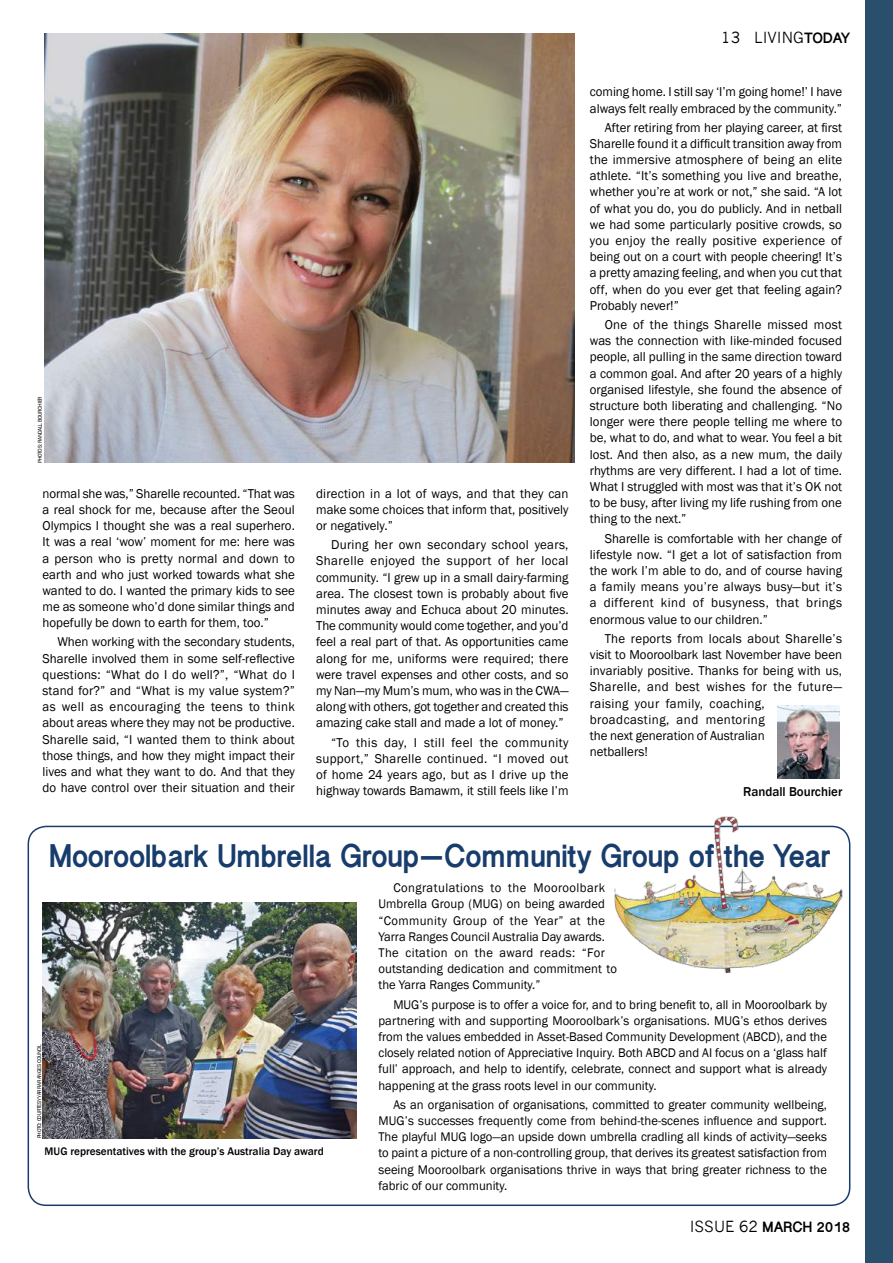
<style>
.page{position:relative;width:893px;height:1263px;background:#fff}
.page>*{position:absolute;margin:0;border:0;box-sizing:border-box;transform-origin:0 0}
.t1{font:700 33px "Myanmar Sangam MN";letter-spacing:-.01em;color:#183d6d;scale:.95 1}
.t2{font:700 15px "Myanmar Sangam MN";color:#000}
.t3{font:15px "News Gothic";color:#000}
.t4{font:13.2px/16.2px "Franklin Gothic";color:#000;text-align:justify}
.t5{font:500 13.2px "Franklin Gothic";color:#000}
.t6{font:12.9px/16.2px "Franklin Gothic";letter-spacing:.005em;color:#000;text-align:justify}
.t7{font:500 11.25px "Franklin Gothic";color:#000}
.t8{font:5.55px "Franklin Gothic";letter-spacing:-.05em;color:#000}
.s1{font-family:"Myanmar Sangam MN";font-weight:700}
.s2{font-family:"News Gothic";font-weight:400}
</style>
<div class="page">
<div style="left:865px;top:0;width:28px;height:1263px;background:#294f6c"></div>
<img style="left:777px;top:705px;width:62px;height:73px">
<img style="left:45px;top:33px;width:529px;height:430px">
<div style="left:28px;top:826px;width:822px;height:380px;border:2px solid #183d6d;border-radius:18px"></div>
<img style="left:43px;top:902px;width:314px;height:237px">
<img style="left:615px;top:816px;width:227px;height:157px">
<p class="t8" style="left:37px;top:463px;width:68px;rotate:-90deg">PHOTOS: RANDALL BOURCHIER</p>
<p class="t4" style="left:42px;top:485px;width:254px">normal she was,” Sharelle recounted. “That was a real shock for me, because after the Seoul Olympics I thought she was a real superhero.<br>It was a real ‘wow’ moment for me: here was a person who is pretty normal and down to earth and who just worked towards what she wanted to do. I wanted the primary kids to see me as someone who’d done similar things and hopefully be down to earth for them, too.”</p>
<p class="t4" style="left:42px;top:634px;width:254px;text-indent:15px">When working with the secondary students, Sharelle involved them in some self-reflective questions: “What do I do well?”, “What do I stand for?” and “What is my value system?” as well as encouraging the teens to think about areas where they may not be productive.<br>Sharelle said, “I wanted them to think about those things, and how they might impact their lives and what they want to do. And that they do have control over their situation and their</p>
<p class="t4" style="left:316px;top:485px;width:254px">direction in a lot of ways, and that they can make some choices that inform that, positively or negatively.”</p>
<p class="t4" style="left:316px;top:537px;width:254px;text-indent:15px">During her own secondary school years, Sharelle enjoyed the support of her local community. “I grew up in a small dairy-farming area. The closest town is probably about five minutes away and Echuca about 20 minutes.<br>The community would come together, and you’d feel a real part of that. As opportunities came along for me, uniforms were required; there were travel expenses and other costs, and so my Nan—my Mum’s mum, who was in the CWA— along with others, got together and created this amazing cake stall and made a lot of money.”</p>
<p class="t4" style="left:316px;top:734px;width:254px;text-indent:15px">“To this day, I still feel the community support,” Sharelle continued. “I moved out of home 24 years ago, but as I drive up the highway towards Bamawm, it still feels like I’m</p>
<p class="t3" style="left:721px;top:28px;width:131px">13 LIVING<span class="s1">TODAY</span></p>
<p class="t4" style="left:590px;top:84px;width:254px">coming home. I still say ‘I’m going home!’ I have always felt really embraced by the community.”</p>
<p class="t4" style="left:590px;top:119px;width:254px;text-indent:15px">After retiring from her playing career, at first Sharelle found it a difficult transition away from the immersive atmosphere of being an elite athlete. “It’s something you live and breathe, whether you’re at work or not,” she said. “A lot of what you do, you do publicly. And in netball we had some particularly positive crowds, so you enjoy the really positive experience of being out on a court with people cheering! It’s a pretty amazing feeling, and when you cut that off, when do you ever get that feeling again?<br>Probably never!”</p>
<p class="t4" style="left:590px;top:317px;width:254px;text-indent:15px">One of the things Sharelle missed most was the connection with like-minded focused people, all pulling in the same direction toward a common goal. And after 20 years of a highly organised lifestyle, she found the absence of structure both liberating and challenging. “No longer were there people telling me where to be, what to do, and what to wear. You feel a bit lost. And then also, as a new mum, the daily rhythms are very different. I had a lot of time.<br>What I struggled with most was that it’s OK not to be busy, after living my life rushing from one thing to the next.”</p>
<p class="t4" style="left:590px;top:530px;width:254px;text-indent:15px">Sharelle is comfortable with her change of lifestyle now. “I get a lot of satisfaction from the work I’m able to do, and of course having a family means you’re always busy—but it’s a different kind of busyness, that brings enormous value to our children.”</p>
<p class="t4" style="left:590px;top:631px;width:254px;text-align:left;text-indent:15px">The reports from locals about Sharelle’s visit to Mooroolbark last November have been invariably positive. Thanks for being with us, Sharelle, and best wishes for the future— raising your family, coaching, broadcasting, and mentoring<br>the next generation of Australian<br>netballers!</p>
<p class="t5" style="left:743px;top:783px;width:101px">Randall Bourchier</p>
<h1 class="t1" style="left:49px;top:836px;width:824px">Mooroolbark Umbrella Group—Community Group of the Year</h1>
<p class="t8" style="left:36px;top:1138px;width:96px;rotate:-90deg">PHOTO: COURTESY YARRA RANGES COUNCIL</p>
<p class="t7" style="left:45px;top:1144px;width:281px">MUG representatives with the group’s Australia Day award</p>
<p class="t6" style="left:378px;top:880px;width:240px;text-align:left;text-indent:15px">Congratulations to the Mooroolbark Umbrella Group (MUG) on being awarded “Community Group of the Year” at the Yarra Ranges Council Australia Day awards.<br>The citation on the award reads: “For outstanding dedication and commitment to the Yarra Ranges Community.”</p>
<p class="t6" style="left:378px;top:996px;width:450px;text-indent:15px">MUG’s purpose is to offer a voice for, and to bring benefit to, all in Mooroolbark by partnering with and supporting Mooroolbark’s organisations. MUG’s ethos derives from the values embedded in Asset-Based Community Development (ABCD), and the closely related notion of Appreciative Inquiry. Both ABCD and AI focus on a ‘glass half full’ approach, and help to identify, celebrate, connect and support what is already happening at the grass roots level in our community.</p>
<p class="t6" style="left:378px;top:1096px;width:450px;text-indent:15px">As an organisation of organisations, committed to greater community wellbeing, MUG’s successes frequently come from behind-the-scenes influence and support.<br>The playful MUG logo—an upside down umbrella cradling all kinds of activity—seeks to paint a picture of a non-controlling group, that derives its greatest satisfaction from seeing Mooroolbark organisations thrive in ways that bring greater richness to the fabric of our community.</p>
<p class="t2" style="left:690px;top:1218px;width:162px"><span class="s2">ISSUE 62</span> MARCH 2018</p>
</div>
